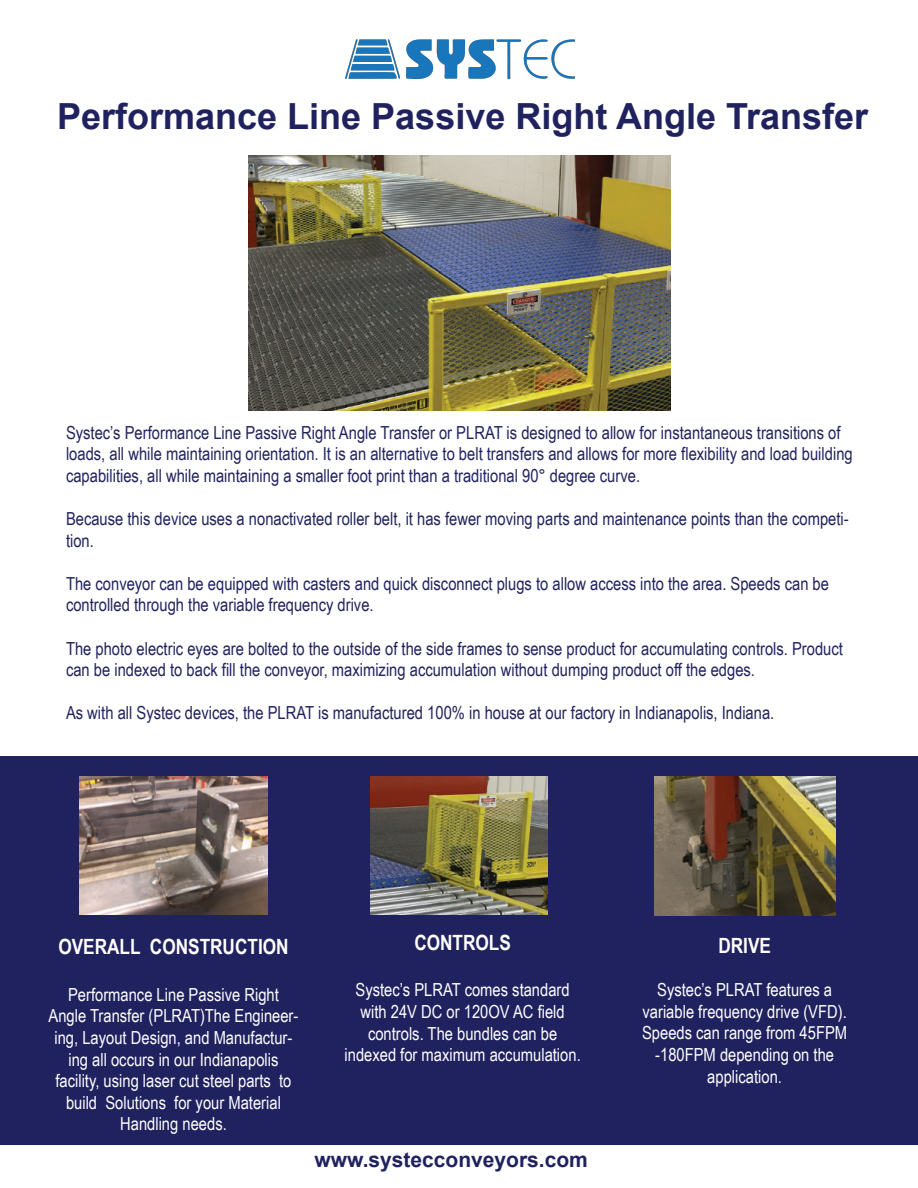
<style>
.page{position:relative;width:918px;height:1188px;background:#fff}
.page>*{position:absolute;margin:0;border:0;box-sizing:border-box;transform-origin:0 0}
.t1{font:700 36px "Arial";color:#20225f}
.t2{font:700 21px "Arial Narrow";color:#fff}
.t3{font:700 21px "Arial";color:#20225f}
.t4{font:18px/21.6px "Arial Narrow";color:#20225f}
.t5{font:18px/21.6px "Arial Narrow";color:#fff;text-align:center}
</style>
<div class="page">
<div style="left:0;top:756px;width:918px;height:388px;background:#20225f"></div>
<img style="left:345px;top:39px;width:229px;height:41px">
<img style="left:249px;top:156px;width:421px;height:255px">
<img style="left:80px;top:777px;width:187px;height:137px">
<img style="left:370px;top:777px;width:178px;height:137px">
<img style="left:654px;top:777px;width:181px;height:138px">
<h1 class="t1" style="left:57px;top:92px;width:812px">Performance Line Passive Right Angle Transfer</h1>
<p class="t4" style="left:66px;top:421px;width:788px">Systec’s Performance Line Passive Right Angle Transfer or PLRAT is designed to allow for instantaneous transitions of loads, all while maintaining orientation. It is an alternative to belt transfers and allows for more flexibility and load building capabilities, all while maintaining a smaller foot print than a traditional 90° degree curve.</p>
<p class="t4" style="left:66px;top:507px;width:784px">Because this device uses a nonactivated roller belt, it has fewer moving parts and maintenance points than the competi&shy;tion.</p>
<p class="t4" style="left:66px;top:572px;width:765px">The conveyor can be equipped with casters and quick disconnect plugs to allow access into the area. Speeds can be controlled through the variable frequency drive.</p>
<p class="t4" style="left:66px;top:637px;width:779px">The photo electric eyes are bolted to the outside of the side frames to sense product for accumulating controls. Product can be indexed to back fill the conveyor, maximizing accumulation without dumping product off the edges.</p>
<p class="t4" style="left:66px;top:702px;width:710px">As with all Systec devices, the PLRAT is manufactured 100% in house at our factory in Indianapolis, Indiana.</p>
<p class="t2" style="left:58px;top:931px;width:232px">OVERALL CONSTRUCTION</p>
<p class="t5" style="left:49px;top:983px;width:251px">Performance Line Passive Right Angle Transfer (PLRAT)The Engineer&shy;ing, Layout Design, and Manufactur&shy;ing all occurs in our Indianapolis facility, using laser cut steel parts to build Solutions for your Material Handling needs.</p>
<p class="t2" style="left:414px;top:926px;width:98px">CONTROLS</p>
<p class="t5" style="left:345px;top:979px;width:238px">Systec’s PLRAT comes standard with 24V DC or 120OV AC field controls. The bundles can be indexed for maximum accumulation.</p>
<p class="t3" style="left:314px;top:1146px;width:275px">www.systecconveyors.com</p>
<p class="t2" style="left:718px;top:930px;width:54px">DRIVE</p>
<p class="t5" style="left:642px;top:978px;width:207px">Systec’s PLRAT features a variable frequency drive (VFD).<br>Speeds can range from 45FPM -180FPM depending on the application.</p>
</div>
